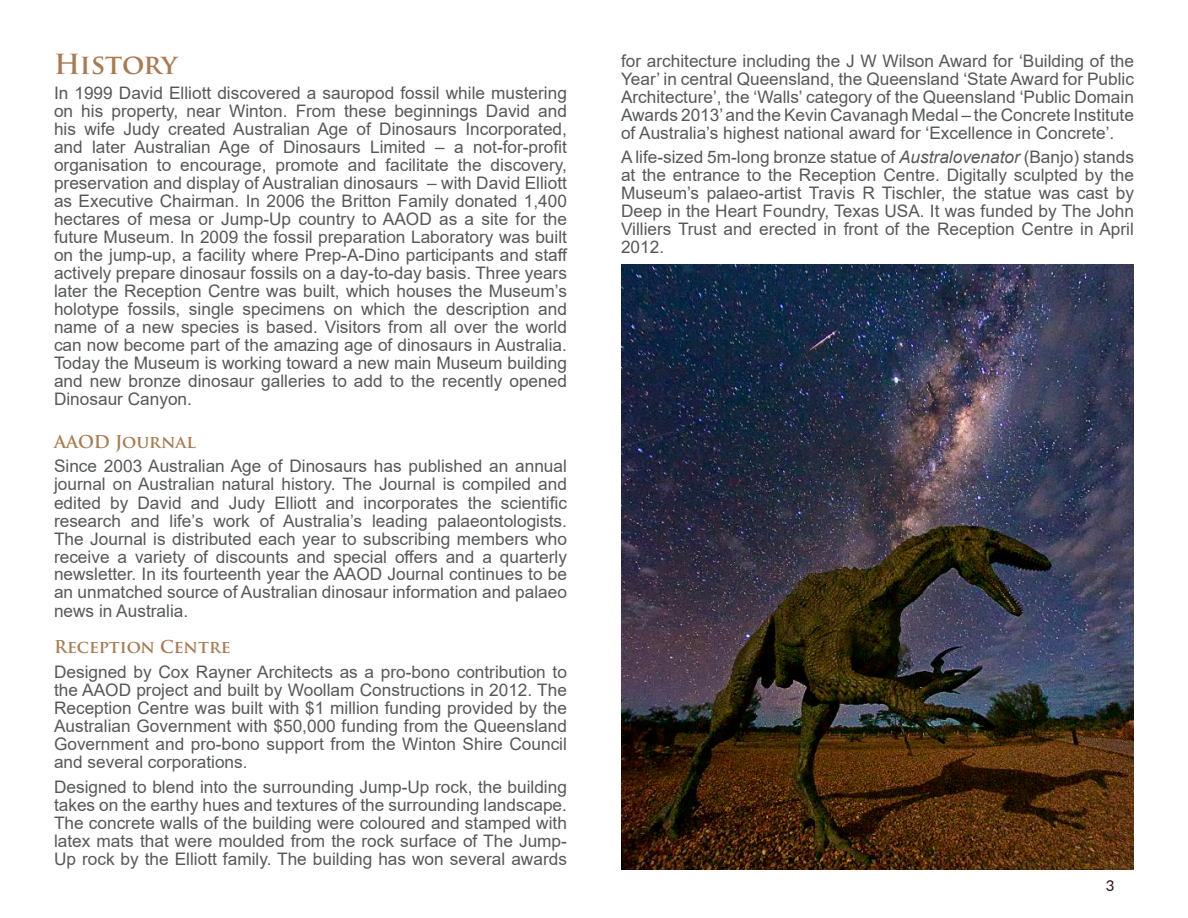
<style>
.page{position:relative;width:1188px;height:918px;background:#fff}
.page>*{position:absolute;margin:0;border:0;box-sizing:border-box;transform-origin:0 0}
.t1{font:700 27px "Trajan Pro";letter-spacing:-.015em;color:#a97b50}
.Paragraph_Style_1{font:17.4px "Arial";color:#57585a}
.Paragraph_Style_1-2{font:17.25px/18px "Arial";color:#57585a;text-align:justify}
.Paragraph_Style_1-3{font:700 17.25px "Trajan Pro";color:#a97b50}
.t2{font:15px "Lato";color:#2f0f0f}
.s1{font-style:italic}
</style>
<div class="page">
<img style="left:621px;top:265px;width:513px;height:605px">
<p class="t1" style="left:54px;top:48px;width:125px">History</p>
<p class="Paragraph_Style_1-2" style="left:54px;top:84px;width:515px">In 1999 David Elliott discovered a sauropod fossil while mustering on his property, near Winton. From these beginnings David and his wife Judy created Australian Age of Dinosaurs Incorporated, and later Australian Age of Dinosaurs Limited – a not-for-profit organisation to encourage, promote and facilitate the discovery, preservation and display of Australian dinosaurs – with David Elliott as Executive Chairman. In 2006 the Britton Family donated 1,400 hectares of mesa or Jump-Up country to AAOD as a site for the future Museum. In 2009 the fossil preparation Laboratory was built on the jump-up, a facility where Prep-A-Dino participants and staff actively prepare dinosaur fossils on a day-to-day basis. Three years later the Reception Centre was built, which houses the Museum’s holotype fossils, single specimens on which the description and name of a new species is based. Visitors from all over the world can now become part of the amazing age of dinosaurs in Australia.<br>Today the Museum is working toward a new main Museum building and new bronze dinosaur galleries to add to the recently opened Dinosaur Canyon.</p>
<p class="Paragraph_Style_1-3" style="left:54px;top:431px;width:144px">AAOD Journal</p>
<p class="Paragraph_Style_1-2" style="left:54px;top:457px;width:514px">Since 2003 Australian Age of Dinosaurs has published an annual journal on Australian natural history. The Journal is compiled and edited by David and Judy Elliott and incorporates the scientific research and life’s work of Australia’s leading palaeontologists.<br>The Journal is distributed each year to subscribing members who receive a variety of discounts and special offers and a quarterly newsletter. In its fourteenth year the AAOD Journal continues to be an unmatched source of Australian dinosaur information and palaeo</p>
<p class="Paragraph_Style_1" style="left:54px;top:598px;width:136px">news in Australia.</p>
<p class="Paragraph_Style_1-3" style="left:54px;top:636px;width:178px">Reception Centre</p>
<p class="Paragraph_Style_1-2" style="left:54px;top:663px;width:514px">Designed by Cox Rayner Architects as a pro-bono contribution to the AAOD project and built by Woollam Constructions in 2012. The Reception Centre was built with $1 million funding provided by the Australian Government with $50,000 funding from the Queensland Government and pro-bono support from the Winton Shire Council and several corporations.</p>
<p class="Paragraph_Style_1-2" style="left:54px;top:778px;width:514px">Designed to blend into the surrounding Jump-Up rock, the building takes on the earthy hues and textures of the surrounding landscape.<br>The concrete walls of the building were coloured and stamped with latex mats that were moulded from the rock surface of The Jump-Up rock by the Elliott family. The building has won several awards</p>
<p class="Paragraph_Style_1-2" style="left:621px;top:51px;width:514px">for architecture including the J W Wilson Award for ‘Building of the Year’ in central Queensland, the Queensland ‘State Award for Public Architecture’, the ‘Walls’ category of the Queensland ‘Public Domain Awards 2013’ and the Kevin Cavanagh Medal – the Concrete Institute of Australia’s highest national award for ‘Excellence in Concrete’.</p>
<p class="Paragraph_Style_1-2" style="left:621px;top:148px;width:514px">A life-sized 5m-long bronze statue of <span class="s1">Australovenator</span> (Banjo) stands at the entrance to the Reception Centre. Digitally sculpted by the Museum’s palaeo-artist Travis R Tischler, the statue was cast by Deep in the Heart Foundry, Texas USA. It was funded by The John Villiers Trust and erected in front of the Reception Centre in April 2012.</p>
<p class="t2" style="left:1106px;top:875px;width:10px">3</p>
</div>
